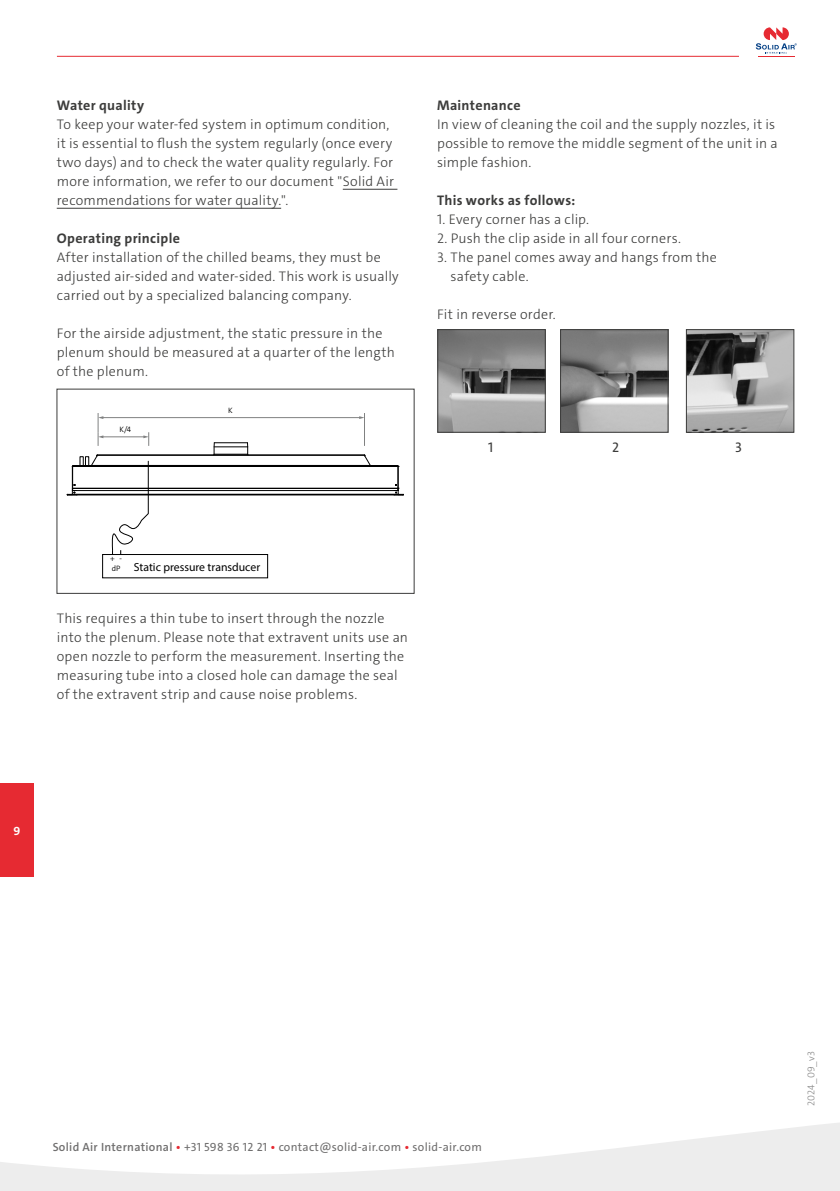
<style>
.page{position:relative;width:840px;height:1191px;background:#fff}
.page>*{position:absolute;margin:0;border:0;box-sizing:border-box;transform-origin:0 0}
.t1{font:300 14px/19px "The Sans C4 s";letter-spacing:.015em;color:#3c3c3b}
.t2{font:700 14px "The Sans C4 s";letter-spacing:.02em;color:#3c3c3b}
.t3{font:14px "The Sans C4 s";color:#3c3c3b}
.t4{font:12px "The Sans C4 s";letter-spacing:.025em;color:#706f6f}
.t5{font:700 12px "The Sans C4 s";color:#fff}
.t6{font:11.8px "Myriad Pro";color:#000}
.t7{font:300 10px "The Sans C4 s";letter-spacing:.005em;color:#878787}
.t8{font:300 7.8px "The Sans C4 s";color:#000}
.t9{font:7.8px "Myriad Pro";color:#000}
.s1{font-weight:600}
.s2{font-weight:600;color:#e62a32}
</style>
<div class="page">
<div style="left:0;top:783px;width:34px;height:94px;background:#e62a32"></div>
<hr style="left:57px;top:56px;width:681px;height:1px;background:#e62a32">
<hr style="left:757px;top:56px;width:37px;height:1px;background:#e62a32">
<svg style="left:755px;top:27px;width:41px;height:27px"></svg>
<svg style="left:0;top:1123px;width:839px;height:68px"></svg>
<hr style="left:342px;top:189px;width:55px;height:1px;background:#3c3c3b">
<hr style="left:57px;top:208px;width:224px;height:1px;background:#3c3c3b">
<img style="left:439px;top:331px;width:104px;height:99px">
<div style="left:437px;top:329px;width:108px;height:103px;border:1px solid #3c3c3b"></div>
<img style="left:562px;top:331px;width:104px;height:99px">
<div style="left:560px;top:329px;width:108px;height:103px;border:1px solid #3c3c3b"></div>
<img style="left:687px;top:331px;width:104px;height:99px">
<div style="left:685px;top:329px;width:108px;height:103px;border:1px solid #3c3c3b"></div>
<div style="left:102px;top:554px;width:166px;height:24px;border:1px solid #000"></div>
<svg style="left:111px;top:460px;width:38px;height:94px"></svg>
<hr style="left:102px;top:417px;width:258px;height:1px;background:#808181">
<hr style="left:364px;top:413px;width:1px;height:33px;background:#808181">
<hr style="left:102px;top:436px;width:42px;height:1px;background:#808181">
<svg style="left:98px;top:413px;width:5px;height:33px"></svg>
<svg style="left:143px;top:432px;width:6px;height:14px"></svg>
<hr style="left:72px;top:490px;width:326px;height:1px;background:#000">
<div style="left:72px;top:466px;width:326px;height:1px;border:1px solid #000"></div>
<hr style="left:73px;top:488px;width:325px;height:1px;background:#000">
<div style="left:76px;top:494px;width:318px;height:1px;border:1px solid #000"></div>
<svg style="left:393px;top:465px;width:10px;height:30px"></svg>
<div style="left:72px;top:465px;width:326px;height:1px;border:1px solid #000"></div>
<hr style="left:97px;top:455px;width:267px;height:1px;background:#000">
<svg style="left:363px;top:454px;width:8px;height:12px"></svg>
<div style="left:91px;top:465px;width:279px;height:1px;border:1px solid #000"></div>
<svg style="left:91px;top:454px;width:7px;height:12px"></svg>
<hr style="left:214px;top:442px;width:33px;height:1px;background:#000">
<hr style="left:214px;top:446px;width:33px;height:1px;background:#000">
<hr style="left:214px;top:454px;width:33px;height:1px;background:#000">
<svg style="left:247px;top:443px;width:1px;height:12px"></svg>
<svg style="left:213px;top:442px;width:2px;height:13px"></svg>
<div style="left:85px;top:456px;width:4px;height:10px;border:1px solid #000"></div>
<svg style="left:67px;top:456px;width:16px;height:39px"></svg>
<p class="t2" style="left:57px;top:96px;width:89px">Water quality</p>
<p class="t1" style="left:57px;top:115px;width:338px">To keep your water-fed system in optimum condition, it is essential to flush the system regularly (once every two days) and to check the water quality regularly. For more information, we refer to our document "Solid Air recommendations for water quality.".</p>
<p class="t2" style="left:57px;top:229px;width:125px">Operating principle</p>
<p class="t1" style="left:57px;top:248px;width:343px">After installation of the chilled beams, they must be adjusted air-sided and water-sided. This work is usually carried out by a specialized balancing company.</p>
<p class="t1" style="left:57px;top:324px;width:339px">For the airside adjustment, the static pressure in the plenum should be measured at a quarter of the length of the plenum.</p>
<p class="t8" style="left:119px;top:424px;width:13px">K/4</p>
<p class="t8" style="left:228px;top:405px;width:6px">K</p>
<p class="t2" style="left:437px;top:96px;width:85px">Maintenance</p>
<p class="t1" style="left:437px;top:115px;width:342px">In view of cleaning the coil and the supply nozzles, it is possible to remove the middle segment of the unit in a simple fashion.</p>
<p class="t2" style="left:437px;top:191px;width:140px">This works as follows:</p>
<p class="t1" style="left:437px;top:210px;width:153px">1. Every corner has a clip.</p>
<p class="t1" style="left:437px;top:229px;width:245px">2. Push the clip aside in all four corners.</p>
<p class="t1" style="left:450px;top:248px;width:268px;text-indent:-13px">3. The panel comes away and hangs from the safety cable.</p>
<p class="t1" style="left:437px;top:305px;width:120px">Fit in reverse order.</p>
<p class="t3" style="left:488px;top:438px;width:7px">1</p>
<p class="t3" style="left:612px;top:438px;width:9px">2</p>
<p class="t3" style="left:734px;top:438px;width:8px">3</p>
<p class="t9" style="left:110px;top:554px;width:13px">+ -</p>
<p class="t8" style="left:112px;top:563px;width:10px">dP</p>
<p class="t6" style="left:134px;top:559px;width:128px">Static pressure transducer</p>
<p class="t1" style="left:57px;top:609px;width:352px">This requires a thin tube to insert through the nozzle into the plenum. Please note that extravent units use an open nozzle to perform the measurement. Inserting the measuring tube into a closed hole can damage the seal of the extravent strip and cause noise problems.</p>
<p class="t5" style="left:14px;top:823px;width:8px">9</p>
<p class="t4" style="left:53px;top:1139px;width:430px"><span class="s1">Solid Air International</span> <span class="s2">•</span> +31 598 36 12 21 <span class="s2">•</span> contact@solid-air.com <span class="s2">•</span> solid-air.com</p>
<p class="t7" style="left:804px;top:1106px;width:56px;rotate:-90deg">2024_09_v3</p>
</div>
